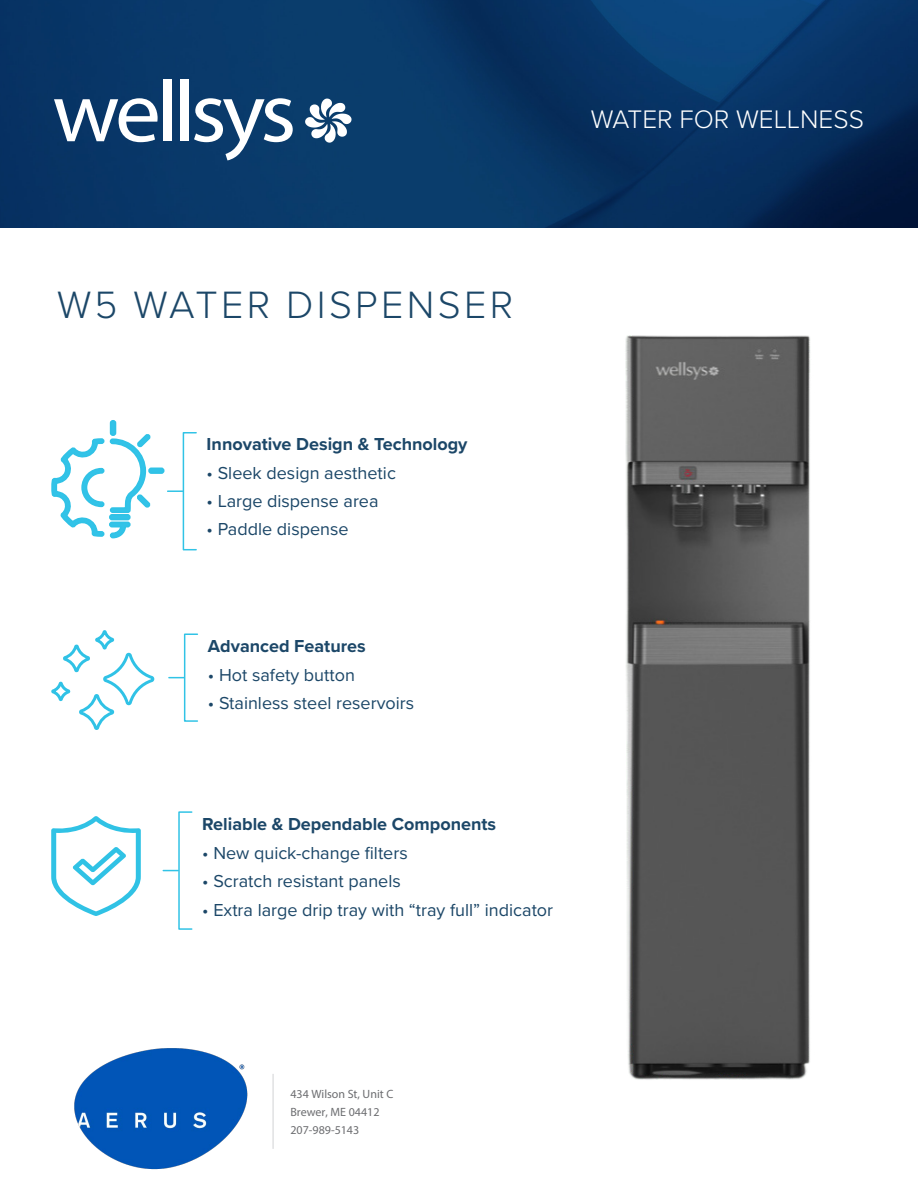
<style>
.page{position:relative;width:918px;height:1188px;background:#fff}
.page>*{position:absolute;margin:0;border:0;box-sizing:border-box;transform-origin:0 0}
.t1{font:300 39.45px "Proxima Nova";letter-spacing:.085em;color:#1c4768}
.t2{font:300 26.25px "Proxima Nova";color:#fff}
.Call_Outs{font:18px "Proxima Nova";color:#1c4768}
.Call_Outs-2{font:700 18px "Proxima Nova";color:#1c4768}
.t3{font:12px/18px "Myriad Pro";color:#6c6d70}
</style>
<div class="page">
<img style="left:0;top:0;width:918px;height:227px">
<hr style="left:273px;top:1074px;width:1px;height:75px;background:#d1d2d4">
<svg style="left:54px;top:98px;width:104px;height:44px"></svg>
<div style="left:163px;top:80px;width:8px;height:61px;background:#fff"></div>
<div style="left:180px;top:80px;width:8px;height:61px;background:#fff"></div>
<svg style="left:194px;top:98px;width:99px;height:62px"></svg>
<svg style="left:305px;top:99px;width:47px;height:44px"></svg>
<div style="left:183px;top:432px;width:14px;height:118px;border:2px solid #31c3e6"></div>
<svg style="left:168px;top:490px;width:15px;height:2px"></svg>
<div style="left:178px;top:811px;width:15px;height:119px;border:2px solid #31c3e6"></div>
<svg style="left:163px;top:870px;width:15px;height:1px"></svg>
<div style="left:184px;top:634px;width:14px;height:88px;border:2px solid #31c3e6"></div>
<svg style="left:169px;top:677px;width:15px;height:1px"></svg>
<svg style="left:51px;top:816px;width:90px;height:100px"></svg>
<svg style="left:51px;top:630px;width:104px;height:100px"></svg>
<div style="left:148px;top:468px;width:17px;height:6px;border:2px solid #30c2e6;border-radius:2px"></div>
<div style="left:110px;top:420px;width:6px;height:16px;border:2px solid #30c2e6;border-radius:2px"></div>
<svg style="left:51px;top:432px;width:101px;height:107px"></svg>
<img style="left:625px;top:335px;width:185px;height:745px">
<img style="left:74px;top:1048px;width:174px;height:122px">
<p class="t2" style="left:591px;top:99px;width:275px">WATER FOR WELLNESS</p>
<p class="t1" style="left:57px;top:275px;width:458px">W5 WATER DISPENSER</p>
<p class="Call_Outs-2" style="left:207px;top:431px;width:262px">Innovative Design &amp; Technology</p>
<p class="Call_Outs" style="left:207px;top:459px;width:191px">• Sleek design aesthetic</p>
<p class="Call_Outs" style="left:207px;top:488px;width:173px">• Large dispense area</p>
<p class="Call_Outs" style="left:207px;top:516px;width:143px">• Paddle dispense</p>
<p class="Call_Outs-2" style="left:208px;top:633px;width:159px">Advanced Features</p>
<p class="Call_Outs" style="left:208px;top:662px;width:149px">• Hot safety button</p>
<p class="Call_Outs" style="left:208px;top:690px;width:208px">• Stainless steel reservoirs</p>
<p class="Call_Outs-2" style="left:202px;top:811px;width:295px">Reliable &amp; Dependable Components</p>
<p class="Call_Outs" style="left:202px;top:839px;width:207px">• New quick-change filters</p>
<p class="Call_Outs" style="left:202px;top:868px;width:200px">• Scratch resistant panels</p>
<p class="Call_Outs" style="left:202px;top:896px;width:352px">• Extra large drip tray with “tray full” indicator</p>
<p class="t3" style="left:290px;top:1085px;width:104px">434 Wilson St, Unit C<br>Brewer, ME 04412<br>207-989-5143</p>
</div>
